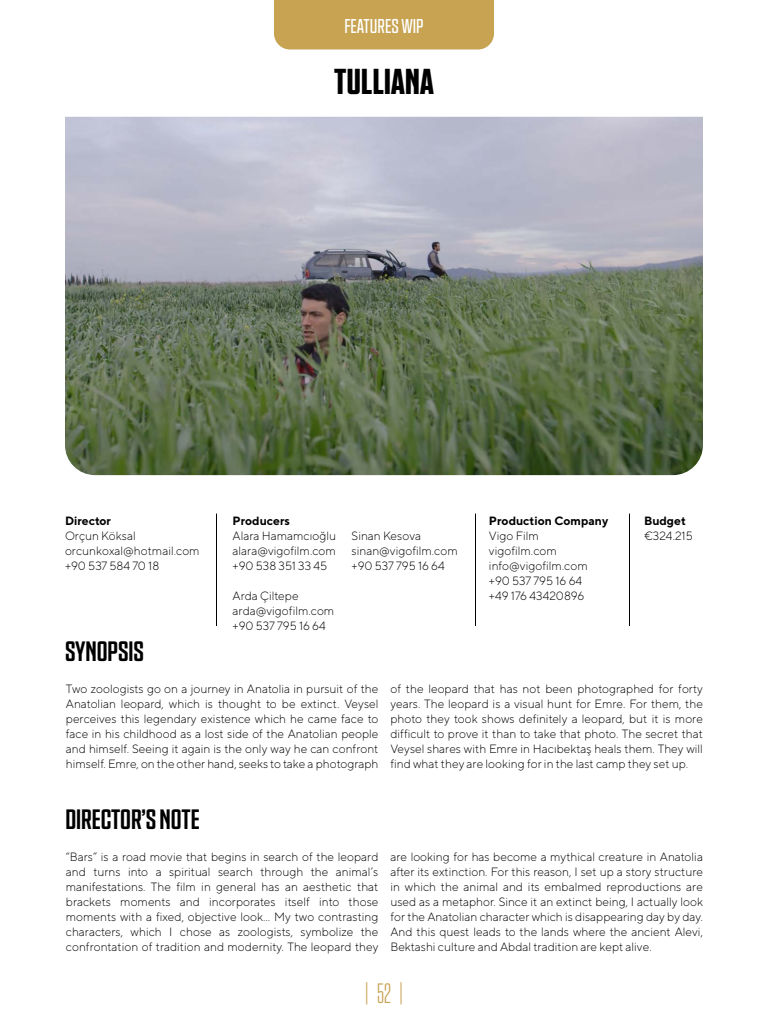
<style>
.page{position:relative;width:768px;height:1024px;background:#fff}
.page>*{position:absolute;margin:0;border:0;box-sizing:border-box;transform-origin:0 0}
.t1{font:36px "NTF Grand Bold";letter-spacing:.01em;color:#000}
.t2{font:28px "NTF Grand Medium";color:#000}
.t3{font:28px "Tungsten Condensed";color:#c7a352}
.t4{font:20px "NTF Grand Regular";color:#fff}
.t5{font:300 12px/15px "TT Norms";color:#000;text-align:justify}
.t6{font:700 12px "TT Norms";color:#000}
</style>
<div class="page">
<div style="left:274px;top:0;width:220px;height:50px;background:#c7a352"></div>
<img style="left:65px;top:117px;width:638px;height:358px">
<hr style="left:216px;top:514px;width:1px;height:112px;background:#000">
<hr style="left:475px;top:514px;width:1px;height:112px;background:#000">
<hr style="left:629px;top:514px;width:1px;height:112px;background:#000">
<h3 class="t4" style="left:344px;top:14px;width:81px">FEATURES WIP</h3>
<h1 class="t1" style="left:334px;top:60px;width:101px">TULLIANA</h1>
<p class="t6" style="left:65px;top:513px;width:47px">Director</p>
<p class="t5" style="left:65px;top:528px;width:136px;text-align:left">Orçun Köksal orcunkoxal@hotmail.com +90 537 584 70 18</p>
<h2 class="t2" style="left:65px;top:635px;width:81px">SYNOPSIS</h2>
<p class="t6" style="left:233px;top:513px;width:59px">Producers</p>
<p class="t5" style="left:233px;top:528px;width:105px">Alara Hamamcıoğlu alara@vigofilm.com +90 538 351 33 45</p>
<p class="t5" style="left:233px;top:588px;width:103px;text-align:left">Arda Çiltepe arda@vigofilm.com +90 537 795 16 64</p>
<p class="t5" style="left:352px;top:528px;width:108px;text-align:left">Sinan Kesova sinan@vigofilm.com +90 537 795 16 64</p>
<p class="t6" style="left:489px;top:513px;width:121px">Production Company</p>
<p class="t5" style="left:489px;top:528px;width:100px;text-align:left">Vi̇go Filṁ vigofilm.com info@vigofilm.com +90 537 795 16 64 +49 176 43420896</p>
<p class="t6" style="left:644px;top:513px;width:43px">Budget</p>
<p class="t5" style="left:644px;top:528px;width:50px">€324.215</p>
<p class="t5" style="left:66px;top:681px;width:314px">Two zoologists go on a journey in Anatolia in pursuit of the Anatolian leopard, which is thought to be extinct. Veysel perceives this legendary existence which he came face to face in his childhood as a lost side of the Anatolian people and himself. Seeing it again is the only way he can confront himself. Emre, on the other hand, seeks to take a photograph</p>
<p class="t5" style="left:390px;top:681px;width:314px">of the leopard that has not been photographed for forty years. The leopard is a visual hunt for Emre. For them, the photo they took shows definitely a leopard, but it is more difficult to prove it than to take that photo. The secret that Veysel shares with Emre in Hacıbektaş heals them. They will find what they are looking for in the last camp they set up.</p>
<h2 class="t2" style="left:65px;top:803px;width:136px">DIRECTOR’S NOTE</h2>
<p class="t5" style="left:66px;top:849px;width:314px">“Bars” is a road movie that begins in search of the leopard and turns into a spiritual search through the animal’s manifestations. The film in general has an aesthetic that brackets moments and incorporates itself into those moments with a fixed, objective look... My two contrasting characters, which I chose as zoologists, symbolize the confrontation of tradition and modernity. The leopard they</p>
<p class="t5" style="left:390px;top:849px;width:314px">are looking for has become a mythical creature in Anatolia after its extinction. For this reason, I set up a story structure in which the animal and its embalmed reproductions are used as a metaphor. Since it an extinct being, I actually look for the Anatolian character which is disappearing day by day.<br>And this quest leads to the lands where the ancient Alevi, Bektashi culture and Abdal tradition are kept alive.</p>
<h2 class="t3" style="left:364px;top:980px;width:41px">| 52 |</h2>
</div>
